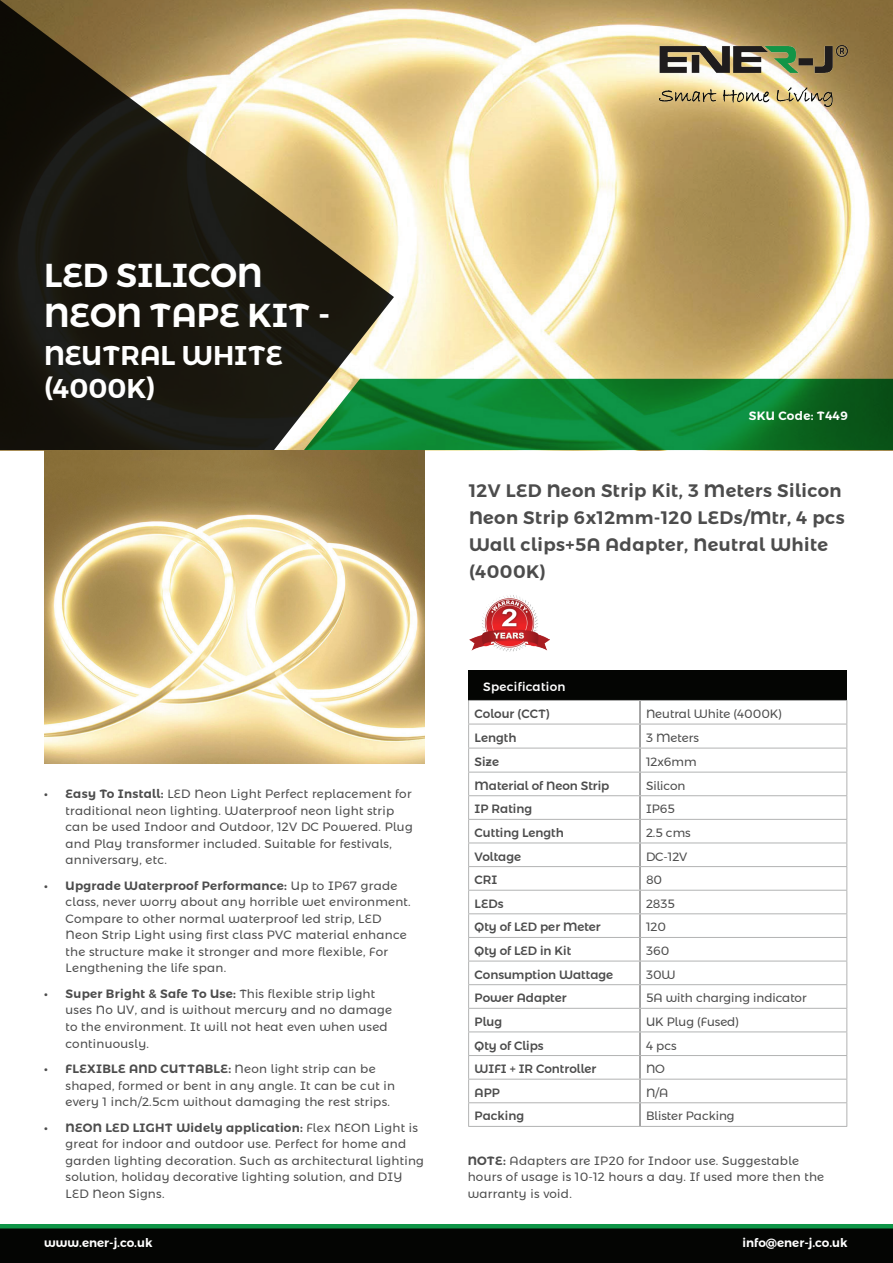
<style>
.page{position:relative;width:893px;height:1263px;background:#fff}
.page>*{position:absolute;margin:0;border:0;box-sizing:border-box;transform-origin:0 0}
.t1{font:600 33px/39.6px "Montserrat Alternates";color:#fff}
.t2{font:600 27px/32.4px "Montserrat Alternates";color:#fff}
.t3{font:600 18px/27px "Montserrat Alternates";letter-spacing:.025em;color:#4c4c4c}
.t4{font:12px/16.5px "Montserrat Alternates";letter-spacing:.025em;color:#4c4c4c}
.t5{font:500 12px "Montserrat Alternates";color:#4c4c4c}
.t6{font:12px "Montserrat Alternates";color:#4c4c4c}
.t7{font:600 12px "Montserrat Alternates";color:#fff}
.t8{font:500 12px "Montserrat Alternates";letter-spacing:.025em;color:#fff}
.t9{font:600 12px "Montserrat Alternates";letter-spacing:.025em;color:#fff}
.s1{font-weight:600}
</style>
<div class="page">
<div style="left:468px;top:670px;width:379px;height:30px;background:#040503"></div>
<svg style="left:640px;top:701px;width:1px;height:425px"></svg>
<hr style="left:468px;top:700px;width:172px;height:1px;background:#b2b3b3">
<hr style="left:640px;top:700px;width:207px;height:1px;background:#b2b3b3">
<hr style="left:468px;top:724px;width:172px;height:1px;background:#b2b3b3">
<hr style="left:640px;top:724px;width:207px;height:1px;background:#b2b3b3">
<hr style="left:468px;top:748px;width:172px;height:1px;background:#b2b3b3">
<hr style="left:640px;top:748px;width:207px;height:1px;background:#b2b3b3">
<hr style="left:468px;top:772px;width:172px;height:1px;background:#b2b3b3">
<hr style="left:640px;top:772px;width:207px;height:1px;background:#b2b3b3">
<hr style="left:468px;top:795px;width:172px;height:1px;background:#b2b3b3">
<hr style="left:640px;top:795px;width:207px;height:1px;background:#b2b3b3">
<hr style="left:468px;top:819px;width:172px;height:1px;background:#b2b3b3">
<hr style="left:640px;top:819px;width:207px;height:1px;background:#b2b3b3">
<hr style="left:468px;top:842px;width:172px;height:1px;background:#b2b3b3">
<hr style="left:640px;top:842px;width:207px;height:1px;background:#b2b3b3">
<hr style="left:468px;top:866px;width:172px;height:1px;background:#b2b3b3">
<hr style="left:640px;top:866px;width:207px;height:1px;background:#b2b3b3">
<hr style="left:468px;top:890px;width:172px;height:1px;background:#b2b3b3">
<hr style="left:640px;top:890px;width:207px;height:1px;background:#b2b3b3">
<hr style="left:468px;top:913px;width:172px;height:1px;background:#b2b3b3">
<hr style="left:640px;top:913px;width:207px;height:1px;background:#b2b3b3">
<hr style="left:468px;top:937px;width:172px;height:1px;background:#b2b3b3">
<hr style="left:640px;top:937px;width:207px;height:1px;background:#b2b3b3">
<hr style="left:468px;top:961px;width:172px;height:1px;background:#b2b3b3">
<hr style="left:640px;top:961px;width:207px;height:1px;background:#b2b3b3">
<hr style="left:468px;top:984px;width:172px;height:1px;background:#b2b3b3">
<hr style="left:640px;top:984px;width:207px;height:1px;background:#b2b3b3">
<hr style="left:468px;top:1008px;width:172px;height:1px;background:#b2b3b3">
<hr style="left:640px;top:1008px;width:207px;height:1px;background:#b2b3b3">
<hr style="left:468px;top:1031px;width:172px;height:1px;background:#b2b3b3">
<hr style="left:640px;top:1031px;width:207px;height:1px;background:#b2b3b3">
<hr style="left:468px;top:1055px;width:172px;height:1px;background:#b2b3b3">
<hr style="left:640px;top:1055px;width:207px;height:1px;background:#b2b3b3">
<hr style="left:468px;top:1079px;width:172px;height:1px;background:#b2b3b3">
<hr style="left:640px;top:1079px;width:207px;height:1px;background:#b2b3b3">
<hr style="left:468px;top:1102px;width:172px;height:1px;background:#b2b3b3">
<svg style="left:468px;top:701px;width:1px;height:425px"></svg>
<hr style="left:640px;top:1102px;width:207px;height:1px;background:#b2b3b3">
<svg style="left:846px;top:701px;width:1px;height:425px"></svg>
<hr style="left:468px;top:1126px;width:172px;height:1px;background:#b2b3b3">
<hr style="left:640px;top:1126px;width:207px;height:1px;background:#b2b3b3">
<img style="left:394px;top:0;width:499px;height:379px">
<div style="left:0;top:1225px;width:893px;height:38px;background:#040503"></div>
<svg style="left:0;top:0;width:394px;height:450px;background:#5c543e"></svg>
<svg style="left:304px;top:379px;width:589px;height:71px;background:#158137"></svg>
<hr style="left:0;top:1224px;width:893px;height:4px;background:#0e9547">
<img style="left:44px;top:450px;width:380px;height:313px">
<img style="left:469px;top:595px;width:81px;height:57px">
<img style="left:659px;top:45px;width:189px;height:62px">
<h1 class="t1" style="left:44px;top:256px;width:288px">LED SILICON<br>NEON TAPE KIT -</h1>
<h2 class="t2" style="left:44px;top:339px;width:240px">NEUTRAL WHITE (4000K)</h2>
<p class="t4" style="left:66px;top:786px;width:349px;text-indent:-21px"><span class="s1">• Easy To Install:</span> LED Neon Light Perfect replacement for traditional neon lighting. Waterproof neon light strip can be used Indoor and Outdoor, 12V DC Powered. Plug and Play transformer included. Suitable for festivals, anniversary, etc.</p>
<p class="t4" style="left:66px;top:877px;width:347px;text-indent:-21px"><span class="s1">• Upgrade Waterproof Performance:</span> Up to IP67 grade class, never worry about any horrible wet environment.<br>Compare to other normal waterproof led strip, LED Neon Strip Light using first class PVC material enhance the structure make it stronger and more flexible, For Lengthening the life span.</p>
<p class="t4" style="left:66px;top:985px;width:328px;text-indent:-21px"><span class="s1">• Super Bright &amp; Safe To Use:</span> This flexible strip light uses No UV, and is without mercury and no damage to the environment. It will not heat even when used continuously.</p>
<p class="t4" style="left:66px;top:1060px;width:331px;text-indent:-21px"><span class="s1">• FLEXIBLE AND CUTTABLE:</span> Neon light strip can be shaped, formed or bent in any angle. It can be cut in every 1 inch/2.5cm without damaging the rest strips.</p>
<p class="t4" style="left:66px;top:1119px;width:360px;text-indent:-21px"><span class="s1">• NEON LED LIGHT Widely application:</span> Flex NEON Light is great for indoor and outdoor use. Perfect for home and garden lighting decoration. Such as architectural lighting solution, holiday decorative lighting solution, and DIY LED Neon Signs.</p>
<p class="t9" style="left:749px;top:406px;width:101px">SKU Code: T449</p>
<h3 class="t3" style="left:469px;top:478px;width:377px">12V LED Neon Strip Kit, 3 Meters Silicon<br>Neon Strip 6x12mm-120 LEDs/Mtr, 4 pcs<br>Wall clips+5A Adapter, Neutral White (4000K)</h3>
<p class="t8" style="left:483px;top:677px;width:84px">Specification</p>
<p class="t5" style="left:475px;top:704px;width:77px">Colour (CCT)</p>
<p class="t6" style="left:646px;top:705px;width:137px">Neutral White (4000K)</p>
<p class="t5" style="left:475px;top:728px;width:43px">Length</p>
<p class="t4" style="left:646px;top:729px;width:54px">3 Meters</p>
<p class="t5" style="left:475px;top:752px;width:26px">Size</p>
<p class="t4" style="left:646px;top:753px;width:52px">12x6mm</p>
<p class="t5" style="left:475px;top:776px;width:136px">Material of Neon Strip</p>
<p class="t6" style="left:646px;top:776px;width:41px">Silicon</p>
<p class="t5" style="left:475px;top:800px;width:59px">IP Rating</p>
<p class="t4" style="left:646px;top:801px;width:30px">IP65</p>
<p class="t5" style="left:475px;top:823px;width:91px">Cutting Length</p>
<p class="t4" style="left:646px;top:824px;width:46px">2.5 cms</p>
<p class="t5" style="left:475px;top:847px;width:48px">Voltage</p>
<p class="t4" style="left:646px;top:848px;width:43px">DC-12V</p>
<p class="t5" style="left:475px;top:870px;width:24px">CRI</p>
<p class="t4" style="left:646px;top:871px;width:18px">80</p>
<p class="t5" style="left:475px;top:894px;width:30px">LEDs</p>
<p class="t4" style="left:646px;top:895px;width:30px">2835</p>
<p class="t5" style="left:475px;top:918px;width:128px">Qty of LED per Meter</p>
<p class="t4" style="left:646px;top:919px;width:21px">120</p>
<p class="t5" style="left:475px;top:941px;width:98px">Qty of LED in Kit</p>
<p class="t4" style="left:646px;top:942px;width:25px">360</p>
<p class="t5" style="left:475px;top:965px;width:140px">Consumption Wattage</p>
<p class="t4" style="left:646px;top:966px;width:31px">30W</p>
<p class="t5" style="left:475px;top:989px;width:94px">Power Adapter</p>
<p class="t6" style="left:646px;top:989px;width:162px">5A with charging indicator</p>
<p class="t5" style="left:475px;top:1012px;width:29px">Plug</p>
<p class="t6" style="left:646px;top:1012px;width:95px">UK Plug (Fused)</p>
<p class="t5" style="left:475px;top:1036px;width:71px">Qty of Clips</p>
<p class="t4" style="left:646px;top:1037px;width:32px">4 pcs</p>
<p class="t5" style="left:475px;top:1059px;width:123px">WIFI + IR Controller</p>
<p class="t4" style="left:646px;top:1060px;width:21px">NO</p>
<p class="t5" style="left:475px;top:1083px;width:27px">APP</p>
<p class="t4" style="left:646px;top:1084px;width:24px">N/A</p>
<p class="t5" style="left:475px;top:1107px;width:51px">Packing</p>
<p class="t6" style="left:646px;top:1107px;width:90px">Blister Packing</p>
<p class="t4" style="left:468px;top:1152px;width:358px"><span class="s1">NOTE:</span> Adapters are IP20 for Indoor use. Suggestable hours of usage is 10-12 hours a day. If used more then the warranty is void.</p>
<p class="t7" style="left:44px;top:1233px;width:110px">www.ener-j.co.uk</p>
<p class="t7" style="left:742px;top:1233px;width:106px">info@ener-j.co.uk</p>
</div>
